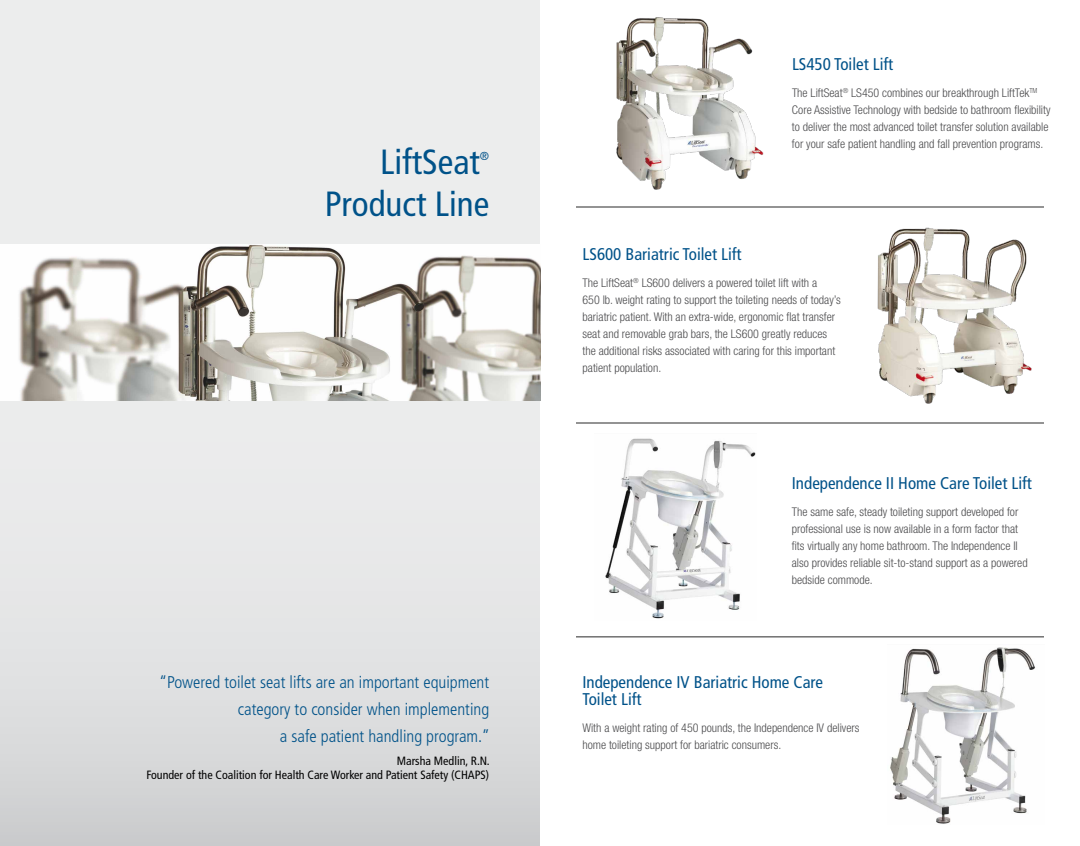
<style>
.page{position:relative;width:1080px;height:846px;background:#fff}
.page>*{position:absolute;margin:0;border:0;box-sizing:border-box;transform-origin:0 0}
.t1{font:condensed 35px "Frutiger";color:#005289}
.t2{font:condensed 17px/17px "Frutiger";color:#005289}
.t3{font:300 condensed 17px/27px "Frutiger";color:#005289;text-align:right}
.t4{font:300 condensed 12px/17px "Helvetica Neue";color:#4b4b4d}
.t5{font:condensed 12px/14px "Frutiger";color:#000;text-align:right}
.t6{font:condensed 11.7px "Frutiger";color:#005289}
</style>
<div class="page">
<hr style="left:576px;top:206px;width:468px;height:2px;background:#000">
<hr style="left:576px;top:636px;width:468px;height:1px;background:#000">
<hr style="left:576px;top:422px;width:468px;height:2px;background:#000">
<img style="left:605px;top:438px;width:151px;height:181px">
<img style="left:890px;top:647px;width:145px;height:177px">
<svg style="left:0;top:0;width:540px;height:846px;background:#e4e5e6"></svg>
<img style="left:1px;top:244px;width:539px;height:157px">
<img style="left:616px;top:17px;width:148px;height:173px">
<img style="left:877px;top:227px;width:155px;height:177px">
<h1 class="t1" style="left:380px;top:141px;width:101px">LiftSeat</h1>
<p class="t6" style="left:480px;top:149px;width:11px">®</p>
<h1 class="t1" style="left:325px;top:183px;width:166px">Product Line</h1>
<h2 class="t3" style="left:159px;top:669px;width:332px">“Powered toilet seat lifts are an important equipment category to consider when implementing<br>a safe patient handling program.”</h2>
<p class="t5" style="left:147px;top:754px;width:345px">Marsha Medlin, R.N.<br>Founder of the Coalition for Health Care Worker and Patient Safety (CHAPS)</p>
<h2 class="t2" style="left:792px;top:55px;width:103px">LS450 Toilet Lift</h2>
<p class="t4" style="left:792px;top:84px;width:260px">The LiftSeat<sup>®</sup> LS450 combines our breakthrough LiftTek<sup>TM </sup>Core Assistive Technology with bedside to bathroom flexibility to deliver the most advanced toilet transfer solution available for your safe patient handling and fall prevention programs.</p>
<h2 class="t2" style="left:583px;top:246px;width:161px">LS600 Bariatric Toilet Lift</h2>
<p class="t4" style="left:583px;top:274px;width:260px">The LiftSeat<sup>®</sup> LS600 delivers a powered toilet lift with a<br>650 lb. weight rating to support the toileting needs of today’s bariatric patient. With an extra-wide, ergonomic flat transfer seat and removable grab bars, the LS600 greatly reduces the additional risks associated with caring for this important patient population.</p>
<h2 class="t2" style="left:792px;top:475px;width:242px">Independence II Home Care Toilet Lift</h2>
<p class="t4" style="left:792px;top:503px;width:237px">The same safe, steady toileting support developed for professional use is now available in a form factor that fits virtually any home bathroom. The Independence II also provides reliable sit-to-stand support as a powered bedside commode.</p>
<h2 class="t2" style="left:582px;top:674px;width:242px">Independence IV Bariatric Home Care<br>Toilet Lift</h2>
<p class="t4" style="left:582px;top:719px;width:279px">With a weight rating of 450 pounds, the Independence IV delivers home toileting support for bariatric consumers.</p>
</div>
